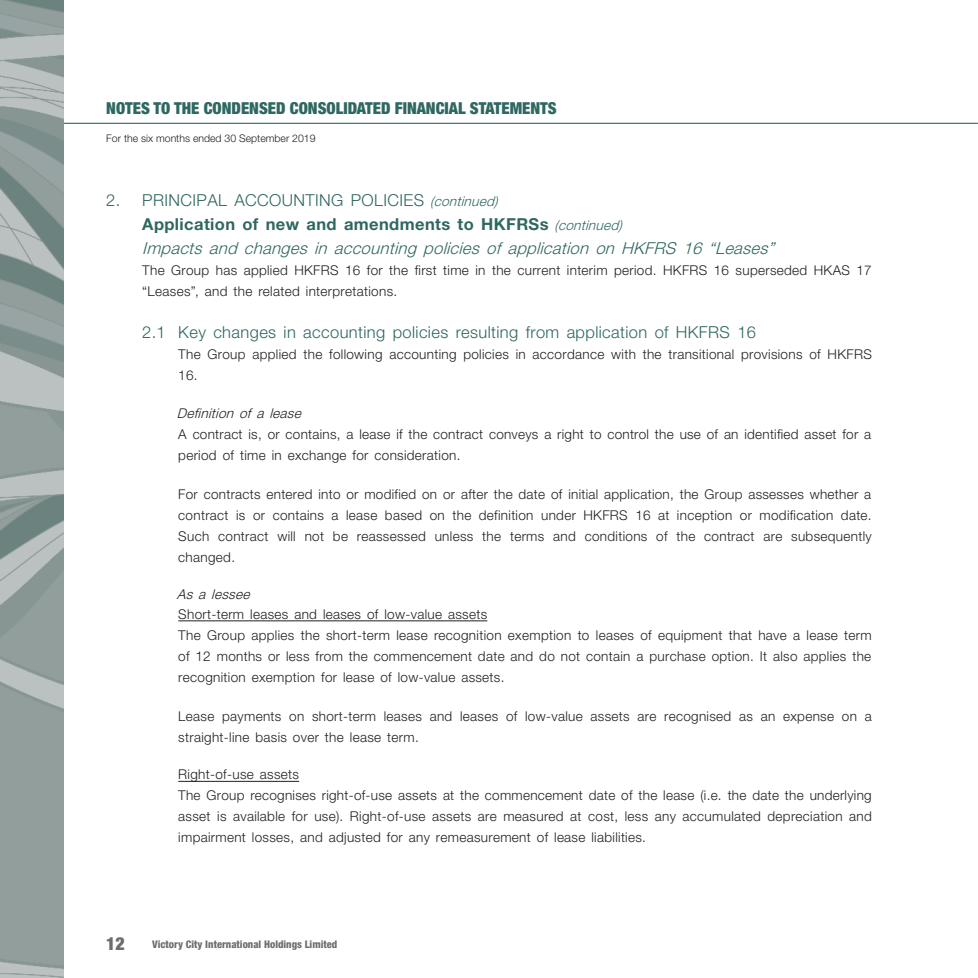
<style>
.page{position:relative;width:978px;height:978px;background:#fff}
.page>*{position:absolute;margin:0;border:0;box-sizing:border-box;transform-origin:0 0}
.t1{font:900 condensed 18px "Helvetica Neue LT Std";color:#6c6d70}
._05_____H3{font:italic 300 16.5px "Helvetica Neue LT Std";color:#2f6761}
._06_______H4{font:300 16.5px "Helvetica Neue LT Std";letter-spacing:.025em;color:#2f6761}
.t2{font:900 condensed 16.5px "Helvetica Neue LT Std";color:#2f6761}
._04___H2{font:700 16.5px "Helvetica Neue LT Std";letter-spacing:.025em;color:#2f6761}
._03_H1{font:300 16.5px "Helvetica Neue LT Std";letter-spacing:.025em;color:#2f6761}
._13_____P4{font:300 13.5px/21px "Helvetica Neue LT Std";letter-spacing:.025em;color:#231f20}
._12___P2{font:300 13.5px/21px "Helvetica Neue LT Std";letter-spacing:.025em;color:#231f20}
._05_____H6{font:300 13.5px "Helvetica Neue LT Std";letter-spacing:.025em;color:#231f20}
._05_____H5{font:italic 300 13.5px "Helvetica Neue LT Std";color:#231f20}
.t3{font:800 condensed 10.5px "Helvetica Neue LT Std";color:#6c6d70}
.t4{font:300 10.5px "Helvetica Neue LT Std";color:#231f20}
.s1{font-style:italic;font-size:13.5px}
.s2{font-weight:300;font-style:italic;font-size:13.5px}
</style>
<div class="page">
<hr style="left:0;top:123px;width:978px;height:1px;background:#2f6761">
<img style="left:0;top:0;width:64px;height:978px">
<hr style="left:178px;top:620px;width:309px;height:1px;background:#231f20">
<hr style="left:178px;top:781px;width:121px;height:1px;background:#231f20">
<p class="t2" style="left:106px;top:98px;width:452px">NOTES TO THE CONDENSED CONSOLIDATED FINANCIAL STATEMENTS</p>
<p class="t4" style="left:106px;top:132px;width:211px">For the six months ended 30 September 2019</p>
<p class="_03_H1" style="left:106px;top:190px;width:393px">2. PRINCIPAL ACCOUNTING POLICIES <span class="s1">(continued)</span></p>
<p class="_04___H2" style="left:142px;top:214px;width:482px">Application of new and amendments to HKFRSs <span class="s2">(continued)</span></p>
<p class="_05_____H3" style="left:142px;top:238px;width:638px">Impacts and changes in accounting policies of application on HKFRS 16 “Leases”</p>
<p class="_12___P2" style="left:142px;top:259px;width:731px">The Group has applied HKFRS 16 for the first time in the current interim period. HKFRS 16 superseded HKAS 17 “Leases”, and the related interpretations.</p>
<p class="_06_______H4" style="left:142px;top:322px;width:615px">2.1 Key changes in accounting policies resulting from application of HKFRS 16</p>
<p class="_13_____P4" style="left:178px;top:343px;width:695px">The Group applied the following accounting policies in accordance with the transitional provisions of HKFRS<br>16.</p>
<p class="_05_____H5" style="left:177px;top:405px;width:130px">Definition of a lease</p>
<p class="_13_____P4" style="left:178px;top:423px;width:694px">A contract is, or contains, a lease if the contract conveys a right to control the use of an identified asset for a period of time in exchange for consideration.</p>
<p class="_13_____P4" style="left:178px;top:483px;width:695px;text-align:justify">For contracts entered into or modified on or after the date of initial application, the Group assesses whether a contract is or contains a lease based on the definition under HKFRS 16 at inception or modification date.<br>Such contract will not be reassessed unless the terms and conditions of the contract are subsequently changed.</p>
<p class="_05_____H5" style="left:177px;top:586px;width:78px">As a lessee</p>
<p class="_05_____H6" style="left:178px;top:606px;width:310px">Short-term leases and leases of low-value assets</p>
<p class="_13_____P4" style="left:178px;top:624px;width:695px;text-align:justify">The Group applies the short-term lease recognition exemption to leases of equipment that have a lease term of 12 months or less from the commencement date and do not contain a purchase option. It also applies the recognition exemption for lease of low-value assets.</p>
<p class="_13_____P4" style="left:178px;top:705px;width:695px">Lease payments on short-term leases and leases of low-value assets are recognised as an expense on a straight-line basis over the lease term.</p>
<p class="_05_____H6" style="left:178px;top:766px;width:122px">Right-of-use assets</p>
<p class="_13_____P4" style="left:178px;top:784px;width:695px;text-align:justify">The Group recognises right-of-use assets at the commencement date of the lease (i.e. the date the underlying asset is available for use). Right-of-use assets are measured at cost, less any accumulated depreciation and impairment losses, and adjusted for any remeasurement of lease liabilities.</p>
<p class="t1" style="left:106px;top:933px;width:20px">12</p>
<p class="t3" style="left:152px;top:938px;width:187px">Victory City International Holdings Limited</p>
</div>
